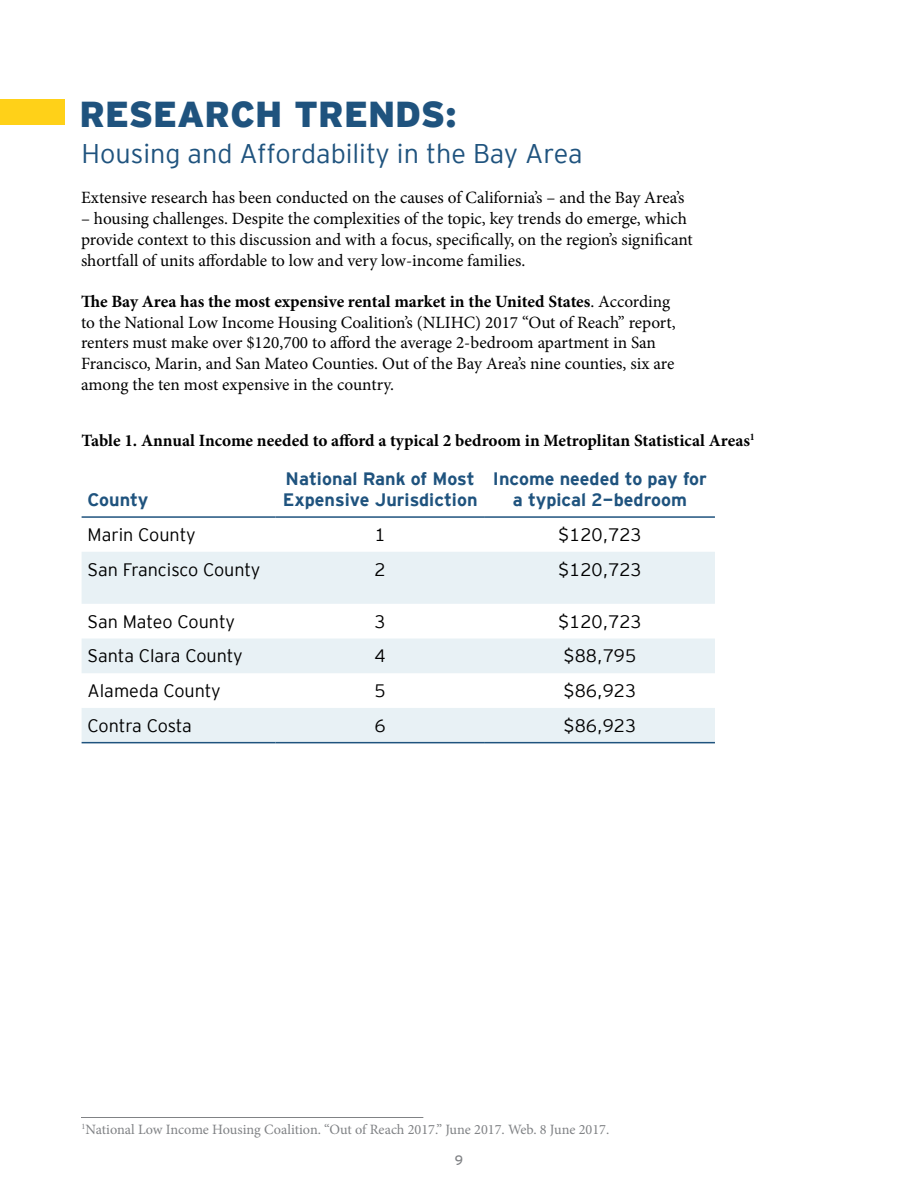
<style>
.page{position:relative;width:918px;height:1188px;background:#fff}
.page>*{position:absolute;margin:0;border:0;box-sizing:border-box;transform-origin:0 0}
.t1{font:900 36px "Interstate Mono";color:#1f537e}
.t2{font:27px "Interstate Mono Lgt";color:#1f537e}
.t3{font:18px "Interstate Mono Lgt";color:#000}
.t4{font:700 18px/21.6px "Interstate Mono";color:#1f537e}
.t5{font:17.25px/20.7px "Minion Pro";color:#000}
.t6{font:700 17.25px "Minion Pro";color:#000}
.t7{font:14.25px "Minion Pro";color:#808285}
.t8{font:13.5px "Interstate Mono";color:#808285}
.s1{font-weight:700}
</style>
<div class="page">
<div style="left:0;top:99px;width:64px;height:26px;background:#ffd118"></div>
<svg style="left:82px;top:552px;width:633px;height:190px;fill:#e8f1f5"></svg>
<hr style="left:82px;top:516px;width:193px;height:2px;background:#1f537e">
<hr style="left:275px;top:516px;width:210px;height:2px;background:#1f537e">
<hr style="left:485px;top:516px;width:230px;height:2px;background:#1f537e">
<hr style="left:82px;top:742px;width:193px;height:1px;background:#1f537e">
<hr style="left:275px;top:742px;width:210px;height:1px;background:#1f537e">
<hr style="left:485px;top:742px;width:230px;height:1px;background:#1f537e">
<hr style="left:81px;top:1117px;width:342px;height:1px;background:#808285">
<h1 class="t1" style="left:80px;top:93px;width:379px">RESEARCH TRENDS:</h1>
<h2 class="t2" style="left:82px;top:139px;width:503px">Housing and Affordability in the Bay Area</h2>
<p class="t5" style="left:81px;top:188px;width:605px">Extensive research has been conducted on the causes of California’s – and the Bay Area’s</p>
<p class="t5" style="left:81px;top:208px;width:613px">– housing challenges. Despite the complexities of the topic, key trends do emerge, which provide context to this discussion and with a focus, specifically, on the region’s significant shortfall of units affordable to low and very low-income families.</p>
<p class="t5" style="left:81px;top:291px;width:596px"><span class="s1">The Bay Area has the most expensive rental market in the United States</span>. According to the National Low Income Housing Coalition’s (NLIHC) 2017 “Out of Reach” report, renters must make over $120,700 to afford the average 2-bedroom apartment in San Francisco, Marin, and San Mateo Counties. Out of the Bay Area’s nine counties, six are among the ten most expensive in the country.</p>
<p class="t6" style="left:82px;top:428px;width:675px">Table 1. Annual Income needed to afford a typical 2 bedroom in Metroplitan Statistical Areas<sup>1</sup></p>
<p class="t4" style="left:88px;top:489px;width:62px">County</p>
<p class="t4" style="left:283px;top:467px;width:196px">National Rank of Most<br>Expensive Jurisdiction</p>
<p class="t4" style="left:493px;top:467px;width:216px;text-align:center">Income needed to pay for a typical 2-bedroom</p>
<p class="t3" style="left:88px;top:525px;width:110px">Marin County</p>
<p class="t3" style="left:375px;top:525px;width:13px">1</p>
<p class="t3" style="left:558px;top:525px;width:85px">$120,723</p>
<p class="t3" style="left:88px;top:559px;width:174px">San Francisco County</p>
<p class="t3" style="left:375px;top:559px;width:13px">2</p>
<p class="t3" style="left:558px;top:559px;width:85px">$120,723</p>
<p class="t3" style="left:88px;top:611px;width:149px">San Mateo County</p>
<p class="t3" style="left:375px;top:611px;width:13px">3</p>
<p class="t3" style="left:558px;top:611px;width:85px">$120,723</p>
<p class="t3" style="left:88px;top:646px;width:157px">Santa Clara County</p>
<p class="t3" style="left:375px;top:646px;width:13px">4</p>
<p class="t3" style="left:564px;top:646px;width:74px">$88,795</p>
<p class="t3" style="left:88px;top:681px;width:135px">Alameda County</p>
<p class="t3" style="left:375px;top:681px;width:13px">5</p>
<p class="t3" style="left:564px;top:681px;width:74px">$86,923</p>
<p class="t3" style="left:88px;top:715px;width:106px">Contra Costa</p>
<p class="t3" style="left:375px;top:715px;width:13px">6</p>
<p class="t3" style="left:564px;top:715px;width:74px">$86,923</p>
<p class="t7" style="left:82px;top:1120px;width:529px"><sup>1</sup>National Low Income Housing Coalition. “Out of Reach 2017.” June 2017. Web. 8 June 2017.</p>
<p class="t8" style="left:455px;top:1152px;width:10px">9</p>
</div>
